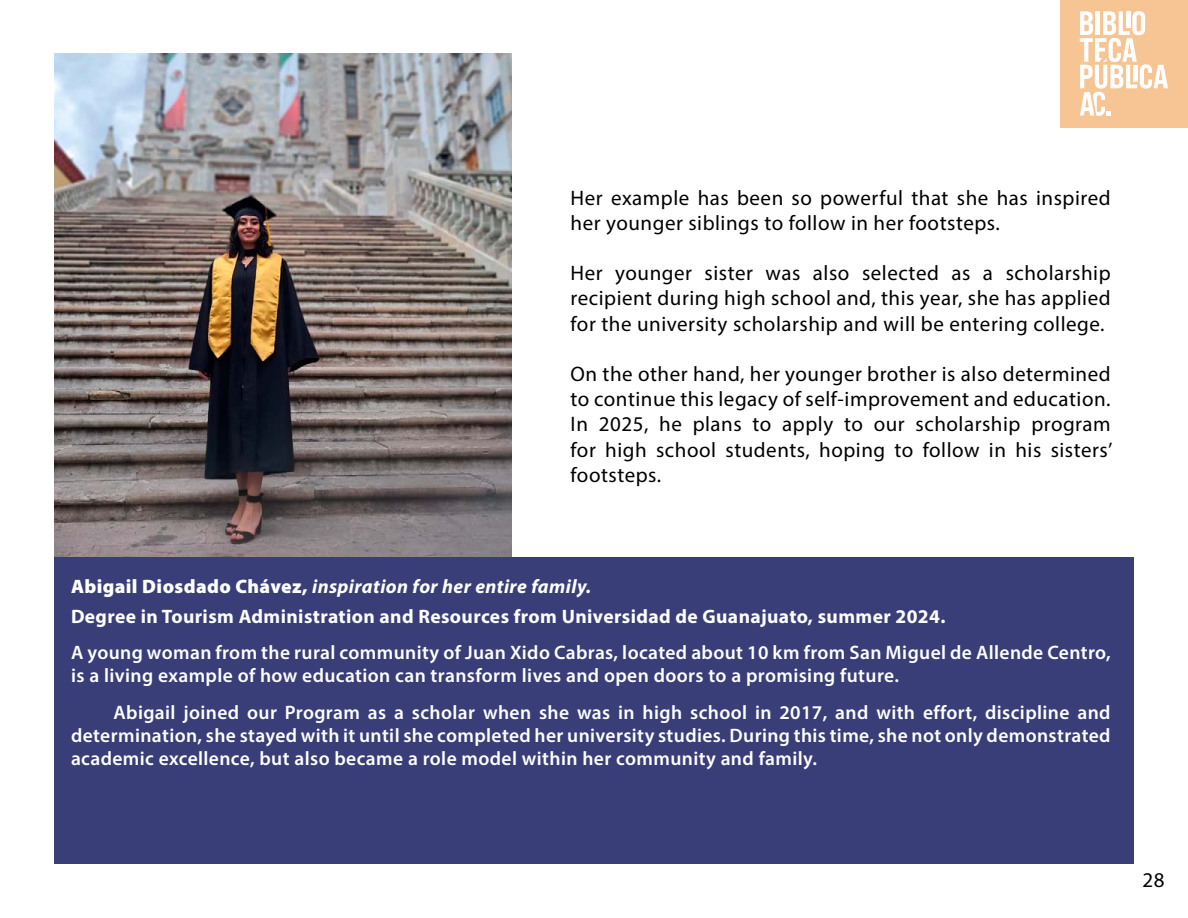
<style>
.page{position:relative;width:1188px;height:918px;background:#fff}
.page>*{position:absolute;margin:0;border:0;box-sizing:border-box;transform-origin:0 0}
.t1{font:21px/25.2px "Myriad Pro";letter-spacing:.025em;color:#000;text-align:justify}
.t2{font:21px "Myriad Pro";color:#020203}
.t3{font:600 19.5px/23.4px "Myriad Pro";letter-spacing:.02em;color:#fff}
.t4{font:700 19.5px/29.8px "Myriad Pro";letter-spacing:.02em;color:#fff}
.s1{font-weight:900}
.s2{font-style:italic}
</style>
<div class="page">
<div style="left:1060px;top:0;width:128px;height:128px;background:#f6c593"></div>
<svg style="left:1080px;top:11px;width:88px;height:105px"></svg>
<img style="left:54px;top:53px;width:458px;height:504px">
<div style="left:54px;top:557px;width:1080px;height:307px;background:#393e79"></div>
<p class="t1" style="left:571px;top:185px;width:541px">Her example has been so powerful that she has inspired her younger siblings to follow in her footsteps.</p>
<p class="t1" style="left:571px;top:260px;width:542px">Her younger sister was also selected as a scholarship recipient during high school and, this year, she has applied for the university scholarship and will be entering college.</p>
<p class="t1" style="left:571px;top:361px;width:543px">On the other hand, her younger brother is also determined to continue this legacy of self-improvement and education.<br>In 2025, he plans to apply to our scholarship program for high school students, hoping to follow in his sisters’ footsteps.</p>
<p class="t4" style="left:71px;top:571px;width:876px"><span class="s1">Abigail Diosdado Chávez,</span> <span class="s2">inspiration for her entire family.<br></span>Degree in Tourism Administration and Resources from Universidad de Guanajuato, summer 2024.</p>
<p class="t3" style="left:71px;top:640px;width:1041px">A young woman from the rural community of Juan Xido Cabras, located about 10 km from San Miguel de Allende Centro, is a living example of how education can transform lives and open doors to a promising future.</p>
<p class="t3" style="left:71px;top:700px;width:1041px;text-align:justify;text-indent:43px">Abigail joined our Program as a scholar when she was in high school in 2017, and with effort, discipline and determination, she stayed with it until she completed her university studies. During this time, she not only demonstrated academic excellence, but also became a role model within her community and family.</p>
<p class="t2" style="left:1143px;top:867px;width:23px">28</p>
</div>
